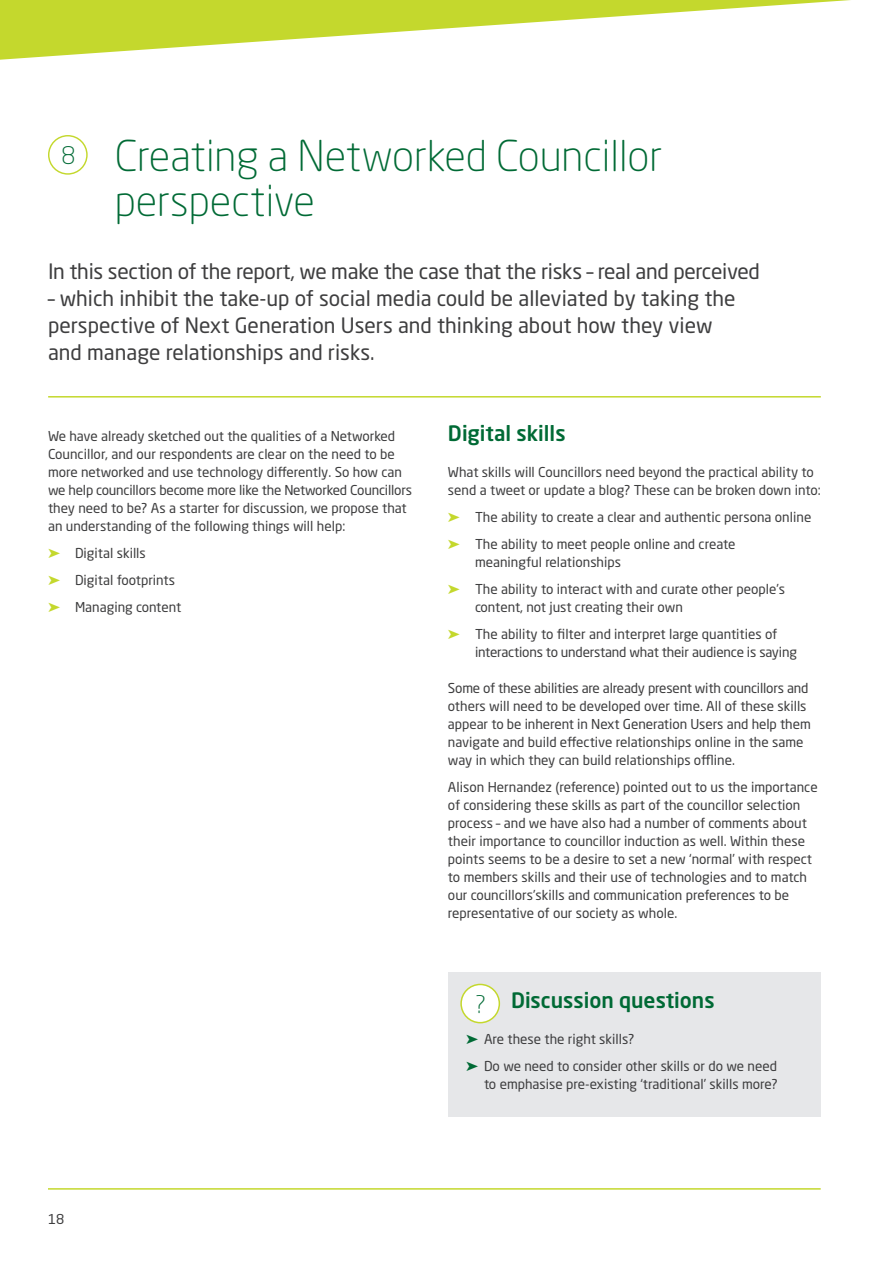
<style>
.page{position:relative;width:893px;height:1263px;background:#fff}
.page>*{position:absolute;margin:0;border:0;box-sizing:border-box;transform-origin:0 0}
.Header_A{font:300 42px/45px "Neo Sans Std";color:#006a35}
.t1{font:300 24px "Neo Sans Std";color:#006a35}
.Intro{font:21px/27px "Neo Sans Std";color:#3e3e3f}
.Discussion___Header{font:500 21px "Neo Sans Std";color:#006a35}
.Header_B{font:500 21px "Neo Sans Std";color:#006a35}
.Body___Main{font:13.5px/18px "Neo Sans Std";color:#3e3e3f}
.s1{color:#c4d82d}
.s2{color:#006a35}
</style>
<div class="page">
<svg style="left:0;top:0;width:851px;height:60px"></svg>
<hr style="left:48px;top:1188px;width:773px;height:2px;background:#c4d82d">
<hr style="left:48px;top:396px;width:773px;height:2px;background:#c4d82d">
<div style="left:48px;top:135px;width:40px;height:40px;border:1px solid #c4d82d;border-radius:50%"></div>
<div style="left:448px;top:972px;width:372px;height:144px;background:#e6e7e9"></div>
<div style="left:461px;top:984px;width:38px;height:39px;background:#fff;border-radius:50%"></div>
<div style="left:460px;top:984px;width:40px;height:39px;border:2px solid #c4d82d;border-radius:50%"></div>
<p class="Header_A" style="left:115px;top:133px;width:549px">Creating a Networked Councillor perspective</p>
<p class="Intro" style="left:48px;top:257px;width:713px">In this section of the report, we make the case that the risks – real and perceived</p>
<p class="Intro" style="left:48px;top:284px;width:689px">– which inhibit the take-up of social media could be alleviated by taking the perspective of Next Generation Users and thinking about how they view and manage relationships and risks.</p>
<p class="t1" style="left:62px;top:141px;width:15px">8</p>
<p class="Body___Main" style="left:48px;top:427px;width:366px">We have already sketched out the qualities of a Networked Councillor, and our respondents are clear on the need to be more networked and use technology differently. So how can we help councillors become more like the Networked Councillors they need to be? As a starter for discussion, we propose that an understanding of the following things will help:</p>
<p class="Body___Main" style="left:48px;top:544px;width:99px"><span class="s1">➤</span> Digital skills</p>
<p class="Body___Main" style="left:48px;top:571px;width:129px"><span class="s1">➤</span> Digital footprints</p>
<p class="Body___Main" style="left:48px;top:598px;width:135px"><span class="s1">➤</span> Managing content</p>
<p class="Header_B" style="left:448px;top:420px;width:119px">Digital skills</p>
<p class="Body___Main" style="left:448px;top:463px;width:374px">What skills will Councillors need beyond the practical ability to send a tweet or update a blog? These can be broken down into:</p>
<p class="Body___Main" style="left:448px;top:508px;width:365px"><span class="s1">➤</span> The ability to create a clear and authentic persona online</p>
<p class="Body___Main" style="left:475px;top:535px;width:262px;text-indent:-27px"><span class="s1">➤</span> The ability to meet people online and create meaningful relationships</p>
<p class="Body___Main" style="left:475px;top:580px;width:312px;text-indent:-27px"><span class="s1">➤</span> The ability to interact with and curate other people’s content, not just creating their own</p>
<p class="Body___Main" style="left:475px;top:625px;width:323px;text-indent:-27px"><span class="s1">➤</span> The ability to filter and interpret large quantities of interactions to understand what their audience is saying</p>
<p class="Body___Main" style="left:448px;top:679px;width:364px">Some of these abilities are already present with councillors and others will need to be developed over time. All of these skills appear to be inherent in Next Generation Users and help them navigate and build effective relationships online in the same way in which they can build relationships offline.</p>
<p class="Body___Main" style="left:448px;top:778px;width:371px">Alison Hernandez (reference) pointed out to us the importance of considering these skills as part of the councillor selection process – and we have also had a number of comments about their importance to councillor induction as well. Within these points seems to be a desire to set a new ‘normal’ with respect to members skills and their use of technologies and to match our councillors’skills and communication preferences to be representative of our society as whole.</p>
<p class="Discussion___Header" style="left:511px;top:987px;width:205px">Discussion questions</p>
<p class="Body___Main" style="left:466px;top:1030px;width:170px"><span class="s2">➤</span> Are these the right skills?</p>
<p class="Body___Main" style="left:466px;top:1057px;width:313px;text-align:right"><span class="s2">➤</span> Do we need to consider other skills or do we need to emphasise pre-existing ‘traditional’ skills more?</p>
<p class="t1" style="left:476px;top:990px;width:12px">?</p>
<p class="Body___Main" style="left:48px;top:1210px;width:18px">18</p>
</div>
